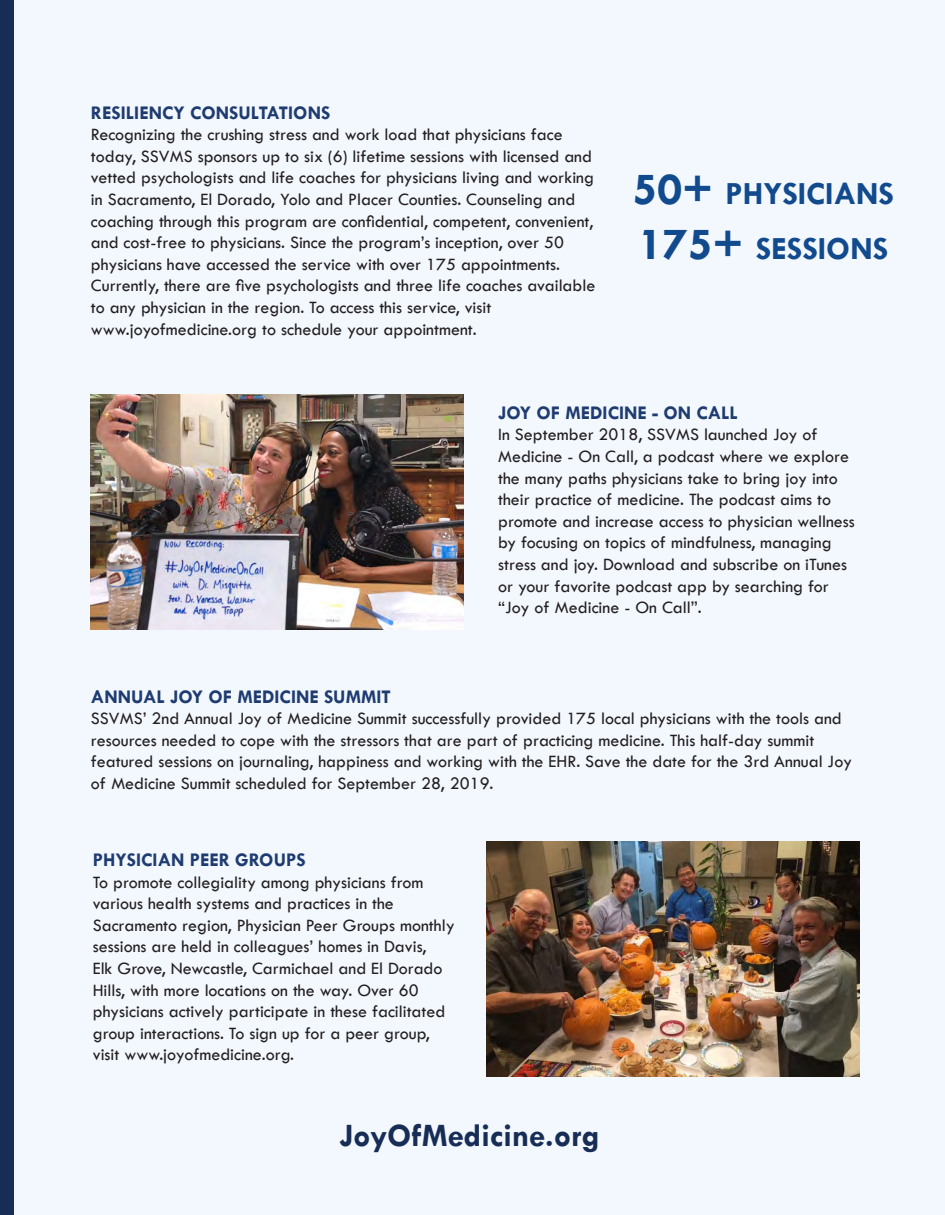
<style>
.page{position:relative;width:945px;height:1215px;background:#fff}
.page>*{position:absolute;margin:0;border:0;box-sizing:border-box;transform-origin:0 0}
.t1{font:700 33px "Tw Cen";color:#182d56}
.t2{font:700 32.55px "Tw Cen";color:#124a8e}
.t3{font:700 19.5px "Tw Cen";color:#1f3c71}
.t4{font:18px/21.6px "Tw Cen";color:#231f20}
.s1{font-size:46.5px}
</style>
<div class="page">
<div style="left:14px;top:0;width:931px;height:1215px;background:#f3f8fe"></div>
<div style="left:0;top:0;width:14px;height:1215px;background:#182d56"></div>
<img style="left:91px;top:395px;width:373px;height:235px">
<img style="left:487px;top:841px;width:372px;height:236px">
<p class="t3" style="left:91px;top:101px;width:241px">RESILIENCY CONSULTATIONS</p>
<p class="t4" style="left:91px;top:124px;width:506px">Recognizing the crushing stress and work load that physicians face today, SSVMS sponsors up to six (6) lifetime sessions with licensed and vetted psychologists and life coaches for physicians living and working in Sacramento, El Dorado, Yolo and Placer Counties. Counseling and coaching through this program are confidential, competent, convenient, and cost-free to physicians. Since the program’s inception, over 50 physicians have accessed the service with over 175 appointments.<br>Currently, there are five psychologists and three life coaches available to any physician in the region. To access this service, visit www.joyofmedicine.org to schedule your appointment.</p>
<p class="t2" style="left:633px;top:174px;width:263px"><span class="s1">50+</span> PHYSICIANS</p>
<p class="t2" style="left:638px;top:230px;width:251px"><span class="s1">175+</span> SESSIONS</p>
<p class="t3" style="left:498px;top:401px;width:241px">JOY OF MEDICINE - ON CALL</p>
<p class="t4" style="left:498px;top:424px;width:358px">In September 2018, SSVMS launched Joy of Medicine - On Call, a podcast where we explore the many paths physicians take to bring joy into their practice of medicine. The podcast aims to promote and increase access to physician wellness by focusing on topics of mindfulness, managing stress and joy. Download and subscribe on iTunes or your favorite podcast app by searching for “Joy of Medicine - On Call”.</p>
<p class="t3" style="left:91px;top:685px;width:302px">ANNUAL JOY OF MEDICINE SUMMIT</p>
<p class="t4" style="left:91px;top:708px;width:763px">SSVMS’ 2nd Annual Joy of Medicine Summit successfully provided 175 local physicians with the tools and resources needed to cope with the stressors that are part of practicing medicine. This half-day summit featured sessions on journaling, happiness and working with the EHR. Save the date for the 3rd Annual Joy of Medicine Summit scheduled for September 28, 2019.</p>
<p class="t3" style="left:93px;top:848px;width:214px">PHYSICIAN PEER GROUPS</p>
<p class="t4" style="left:93px;top:871px;width:363px">To promote collegiality among physicians from various health systems and practices in the Sacramento region, Physician Peer Groups monthly sessions are held in colleagues’ homes in Davis,<br>Elk Grove, Newcastle, Carmichael and El Dorado Hills, with more locations on the way. Over 60 physicians actively participate in these facilitated group interactions. To sign up for a peer group, visit www.joyofmedicine.org.</p>
<p class="t1" style="left:339px;top:1116px;width:262px">JoyOfMedicine.org</p>
</div>
